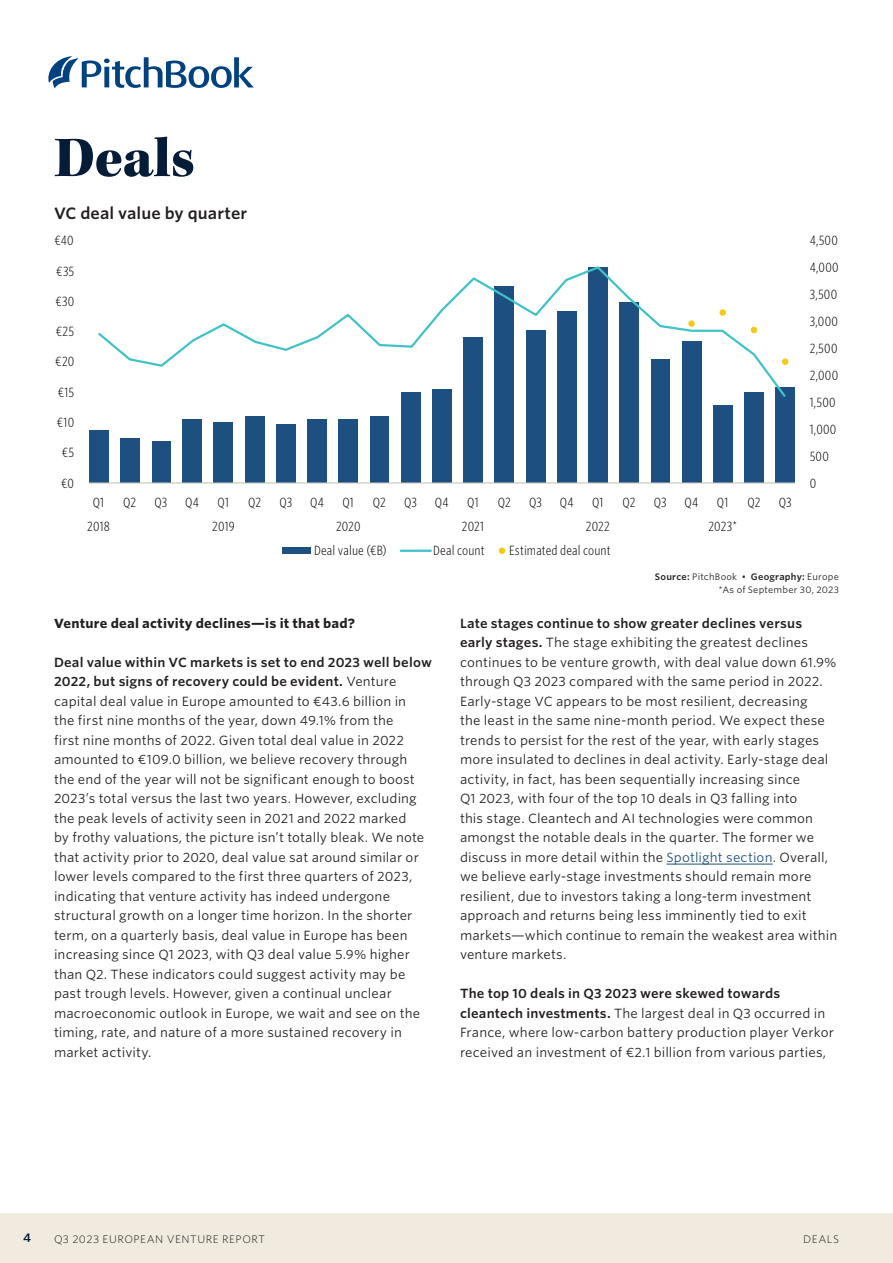
<style>
.page{position:relative;width:893px;height:1263px;background:#fff}
.page>*{position:absolute;margin:0;border:0;box-sizing:border-box;transform-origin:0 0}
.CR_H1{font:58.5px "Kepler Std Black Subh";letter-spacing:-.005em;color:#051c38}
.CR_Chart_table_title{font:600 15.75px "Whitney S Sm";letter-spacing:.005em;color:#231f20}
.CR_Body_copy_-_runt_control{font:12.75px/19.5px "Whitney S Sm";letter-spacing:.01em;color:#231f20}
.t1{font:300 12.75px "Whitney Cond S Sm";letter-spacing:.01em;color:#000}
.CR_Body_subsection_header{font:700 12.75px "Whitney S Sm";letter-spacing:.015em;color:#231f20}
.t2{font:600 12px "Whitney S Sm";color:#051c38}
.t3{font:300 10.5px "Whitney S Sm";letter-spacing:.05em;color:#231f20}
.CR_Source_tag{font:600 9px "Whitney S Sm";letter-spacing:.025em;color:#231f20}
.CR_Source_tag-2{font:9px "Whitney S Sm";letter-spacing:.03em;color:#231f20}
.s1{font-weight:600}
.s2{font-weight:400}
.s3{color:#1d5080}
</style>
<div class="page">
<div style="left:0;top:1213px;width:893px;height:50px;background:#f0ebde"></div>
<svg style="left:48px;top:56px;width:206px;height:32px"></svg>
<div style="left:775px;top:388px;width:20px;height:95px;background:#1d5080"></div>
<div style="left:744px;top:393px;width:20px;height:90px;background:#1d5080"></div>
<div style="left:713px;top:405px;width:20px;height:78px;background:#1d5080"></div>
<div style="left:682px;top:342px;width:19px;height:141px;background:#1d5080"></div>
<div style="left:651px;top:359px;width:18px;height:124px;background:#1d5080"></div>
<div style="left:619px;top:302px;width:20px;height:181px;background:#1d5080"></div>
<div style="left:588px;top:267px;width:20px;height:216px;background:#1d5080"></div>
<div style="left:557px;top:312px;width:20px;height:171px;background:#1d5080"></div>
<div style="left:526px;top:331px;width:19px;height:152px;background:#1d5080"></div>
<div style="left:494px;top:286px;width:20px;height:197px;background:#1d5080"></div>
<div style="left:463px;top:337px;width:20px;height:146px;background:#1d5080"></div>
<div style="left:432px;top:389px;width:20px;height:94px;background:#1d5080"></div>
<div style="left:401px;top:393px;width:20px;height:90px;background:#1d5080"></div>
<div style="left:370px;top:416px;width:19px;height:67px;background:#1d5080"></div>
<div style="left:338px;top:419px;width:20px;height:64px;background:#1d5080"></div>
<div style="left:307px;top:419px;width:20px;height:64px;background:#1d5080"></div>
<div style="left:276px;top:424px;width:20px;height:59px;background:#1d5080"></div>
<div style="left:245px;top:416px;width:19px;height:67px;background:#1d5080"></div>
<div style="left:214px;top:423px;width:19px;height:60px;background:#1d5080"></div>
<div style="left:182px;top:419px;width:20px;height:64px;background:#1d5080"></div>
<div style="left:152px;top:442px;width:18px;height:41px;background:#1d5080"></div>
<div style="left:120px;top:439px;width:20px;height:44px;background:#1d5080"></div>
<div style="left:89px;top:431px;width:19px;height:52px;background:#1d5080"></div>
<svg style="left:98px;top:266px;width:690px;height:133px"></svg>
<div style="left:688px;top:320px;width:7px;height:7px;background:#f5c914;border-radius:50%"></div>
<div style="left:719px;top:309px;width:7px;height:7px;background:#f5c914;border-radius:50%"></div>
<svg style="left:751px;top:327px;width:6px;height:6px"></svg>
<div style="left:782px;top:358px;width:6px;height:7px;background:#f5c914;border-radius:50%"></div>
<div style="left:282px;top:548px;width:29px;height:6px;background:#1d5080"></div>
<hr style="left:401px;top:550px;width:30px;height:2px;background:#40c2c9">
<div style="left:499px;top:547px;width:6px;height:7px;background:#f5c914;border-radius:50%"></div>
<hr style="left:89px;top:483px;width:706px;height:1px;background:#c0bcb2">
<hr style="left:667px;top:864px;width:106px;height:1px;background:#1d5080">
<p class="CR_H1" style="left:54px;top:124px;width:142px">Deals</p>
<p class="CR_Chart_table_title" style="left:54px;top:202px;width:195px">VC deal value by quarter</p>
<p class="t1" style="left:54px;top:232px;width:21px">€40</p>
<p class="t1" style="left:56px;top:263px;width:20px">€35</p>
<p class="t1" style="left:55px;top:293px;width:20px">€30</p>
<p class="t1" style="left:56px;top:323px;width:20px">€25</p>
<p class="t1" style="left:55px;top:354px;width:21px">€20</p>
<p class="t1" style="left:58px;top:384px;width:18px">€15</p>
<p class="t1" style="left:57px;top:414px;width:19px">€10</p>
<p class="t1" style="left:62px;top:445px;width:14px">€5</p>
<p class="t1" style="left:61px;top:475px;width:14px">€0</p>
<p class="t1" style="left:93px;top:494px;width:13px">Q1</p>
<p class="t1" style="left:123px;top:494px;width:14px">Q2</p>
<p class="t1" style="left:155px;top:494px;width:14px">Q3</p>
<p class="t1" style="left:185px;top:494px;width:15px">Q4</p>
<p class="t1" style="left:218px;top:494px;width:13px">Q1</p>
<p class="t1" style="left:248px;top:494px;width:14px">Q2</p>
<p class="t1" style="left:279px;top:494px;width:14px">Q3</p>
<p class="t1" style="left:310px;top:494px;width:15px">Q4</p>
<p class="t1" style="left:342px;top:494px;width:13px">Q1</p>
<p class="t1" style="left:373px;top:494px;width:14px">Q2</p>
<p class="t1" style="left:404px;top:494px;width:14px">Q3</p>
<p class="t1" style="left:435px;top:494px;width:15px">Q4</p>
<p class="t1" style="left:467px;top:494px;width:13px">Q1</p>
<p class="t1" style="left:498px;top:494px;width:14px">Q2</p>
<p class="t1" style="left:529px;top:494px;width:14px">Q3</p>
<p class="t1" style="left:560px;top:494px;width:15px">Q4</p>
<p class="t1" style="left:592px;top:494px;width:13px">Q1</p>
<p class="t1" style="left:623px;top:494px;width:14px">Q2</p>
<p class="t1" style="left:654px;top:494px;width:14px">Q3</p>
<p class="t1" style="left:685px;top:494px;width:15px">Q4</p>
<p class="t1" style="left:717px;top:494px;width:13px">Q1</p>
<p class="t1" style="left:747px;top:494px;width:14px">Q2</p>
<p class="t1" style="left:779px;top:494px;width:14px">Q3</p>
<p class="t1" style="left:87px;top:518px;width:24px">2018</p>
<p class="t1" style="left:212px;top:518px;width:24px">2019</p>
<p class="t1" style="left:336px;top:518px;width:26px">2020</p>
<p class="t1" style="left:462px;top:518px;width:24px">2021</p>
<p class="t1" style="left:586px;top:518px;width:26px">2022</p>
<p class="t1" style="left:708px;top:518px;width:30px">2023*</p>
<p class="t1" style="left:314px;top:542px;width:74px">Deal value (€B)</p>
<p class="t1" style="left:433px;top:542px;width:53px">Deal count</p>
<p class="t1" style="left:509px;top:542px;width:103px">Estimated deal count</p>
<p class="t1" style="left:810px;top:232px;width:30px">4,500</p>
<p class="t1" style="left:810px;top:259px;width:30px">4,000</p>
<p class="t1" style="left:810px;top:286px;width:29px">3,500</p>
<p class="t1" style="left:810px;top:313px;width:30px">3,000</p>
<p class="t1" style="left:810px;top:340px;width:29px">2,500</p>
<p class="t1" style="left:810px;top:367px;width:30px">2,000</p>
<p class="t1" style="left:810px;top:394px;width:27px">1,500</p>
<p class="t1" style="left:810px;top:421px;width:28px">1,000</p>
<p class="t1" style="left:810px;top:448px;width:21px">500</p>
<p class="t1" style="left:810px;top:475px;width:8px">0</p>
<p class="CR_Body_subsection_header" style="left:54px;top:614px;width:303px">Venture deal activity declines—is it that bad?</p>
<p class="CR_Body_copy_-_runt_control" style="left:54px;top:652px;width:379px"><span class="s1">Deal value within VC markets is set to end 2023 well below 2022, but signs of recovery could be evident.</span> Venture capital deal value in Europe amounted to €43.6 billion in<br>the first nine months of the year, down 49.1% from the<br>first nine months of 2022. Given total deal value in 2022 amounted to €109.0 billion, we believe recovery through<br>the end of the year will not be significant enough to boost 2023’s total versus the last two years. However, excluding the peak levels of activity seen in 2021 and 2022 marked<br>by frothy valuations, the picture isn’t totally bleak. We note that activity prior to 2020, deal value sat around similar or lower levels compared to the first three quarters of 2023, indicating that venture activity has indeed undergone structural growth on a longer time horizon. In the shorter term, on a quarterly basis, deal value in Europe has been increasing since Q1 2023, with Q3 deal value 5.9% higher than Q2. These indicators could suggest activity may be past trough levels. However, given a continual unclear macroeconomic outlook in Europe, we wait and see on the timing, rate, and nature of a more sustained recovery in market activity.</p>
<p class="CR_Source_tag" style="left:655px;top:570px;width:186px">Source: <span class="s2">PitchBook •</span> Geography: <span class="s2">Europe</span></p>
<p class="CR_Source_tag-2" style="left:719px;top:584px;width:122px">*As of September 30, 2023</p>
<p class="CR_Body_copy_-_runt_control" style="left:460px;top:613px;width:379px"><span class="s1">Late stages continue to show greater declines versus early stages.</span> The stage exhibiting the greatest declines continues to be venture growth, with deal value down 61.9% through Q3 2023 compared with the same period in 2022.<br>Early-stage VC appears to be most resilient, decreasing<br>the least in the same nine-month period. We expect these trends to persist for the rest of the year, with early stages more insulated to declines in deal activity. Early-stage deal activity, in fact, has been sequentially increasing since<br>Q1 2023, with four of the top 10 deals in Q3 falling into<br>this stage. Cleantech and AI technologies were common amongst the notable deals in the quarter. The former we discuss in more detail within the <span class="s3">Spotlight section</span>. Overall, we believe early-stage investments should remain more resilient, due to investors taking a long-term investment approach and returns being less imminently tied to exit markets—which continue to remain the weakest area within venture markets.</p>
<p class="CR_Body_copy_-_runt_control" style="left:460px;top:984px;width:375px"><span class="s1">The top 10 deals in Q3 2023 were skewed towards cleantech investments.</span> The largest deal in Q3 occurred in France, where low-carbon battery production player Verkor received an investment of €2.1 billion from various parties,</p>
<p class="t2" style="left:23px;top:1229px;width:9px">4</p>
<p class="t3" style="left:54px;top:1232px;width:212px">Q3 2023 EUROPEAN VENTURE REPORT</p>
<p class="t3" style="left:803px;top:1232px;width:37px">DEALS</p>
</div>
